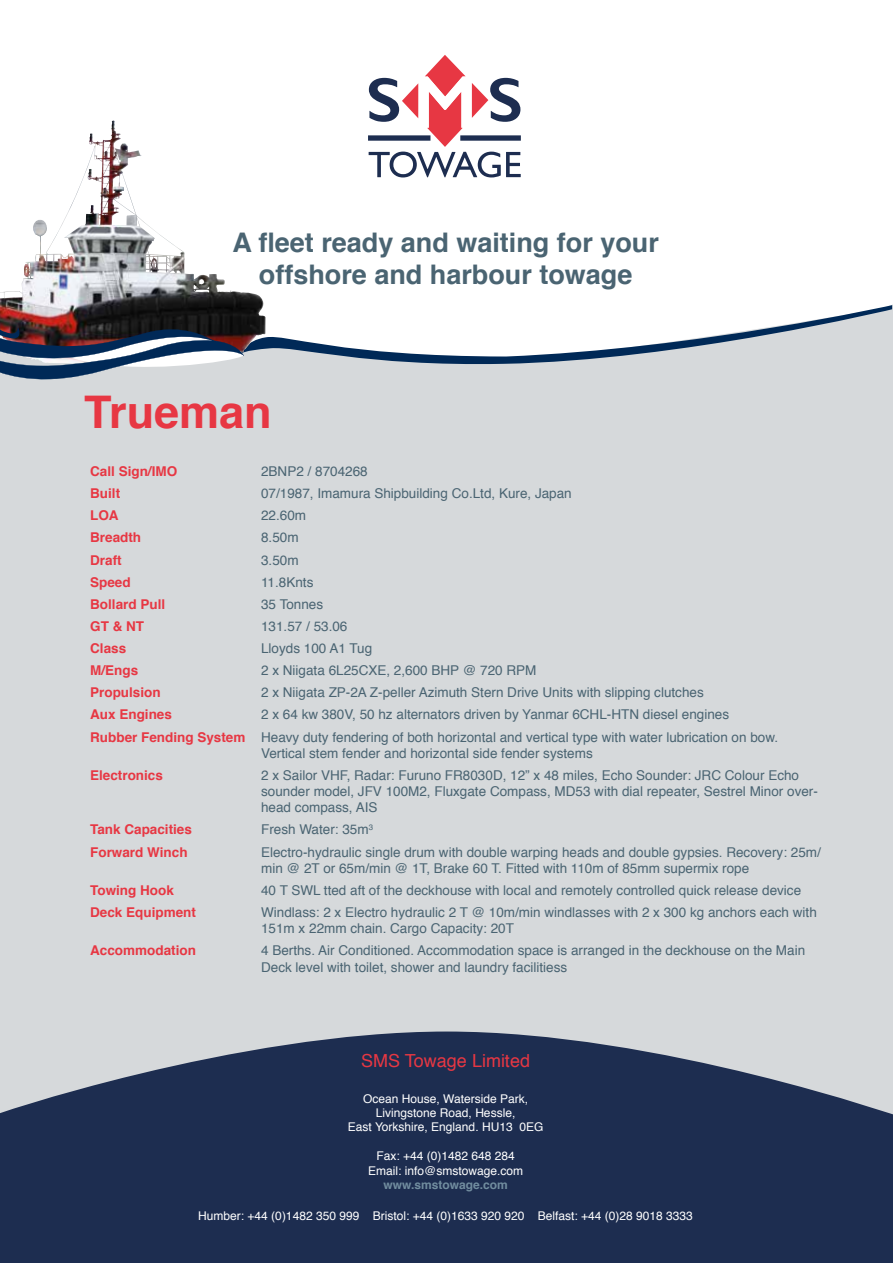
<style>
.page{position:relative;width:893px;height:1263px;background:#fff}
.page>*{position:absolute;margin:0;border:0;box-sizing:border-box;transform-origin:0 0}
.t1{font:700 45px "Helvetica";color:#e73743}
.t2{font:700 27px/32.4px "Helvetica";color:#4a6472;text-align:center}
.t3{font:18px "Helvetica";color:#e73743}
.t4{font:13.5px/16.2px "Helvetica";color:#4a6472}
.t5{font:700 13.5px "Helvetica";color:#e73743}
.t6{font:12px/14.4px "Helvetica";color:#fff;text-align:center}
.t7{font:700 12px "Helvetica";color:#718d9f}
.s1{font-weight:700;color:#e73743}
</style>
<div class="page">
<div style="left:0;top:299px;width:893px;height:732px;background:#d6d9db"></div>
<svg style="left:369px;top:55px;width:152px;height:122px"></svg>
<svg style="left:0;top:1031px;width:893px;height:232px;background:#354362"></svg>
<img style="left:0;top:121px;width:113px;height:184px">
<svg style="left:0;top:305px;width:892px;height:80px"></svg>
<h2 class="t2" style="left:232px;top:226px;width:428px">A fleet ready and waiting for your offshore and harbour towage</h2>
<h1 class="t1" style="left:84px;top:376px;width:189px">Trueman</h1>
<p class="t5" style="left:90px;top:460px;width:89px">Call Sign/IMO</p>
<p class="t4" style="left:261px;top:464px;width:108px">2BNP2 / 8704268</p>
<p class="t5" style="left:90px;top:482px;width:31px">Built</p>
<p class="t4" style="left:261px;top:486px;width:312px">07/1987, Imamura Shipbuilding Co.Ltd, Kure, Japan</p>
<p class="t5" style="left:90px;top:505px;width:30px">LOA</p>
<p class="t4" style="left:261px;top:508px;width:47px">22.60m</p>
<p class="t5" style="left:90px;top:527px;width:53px">Breadth</p>
<p class="t4" style="left:261px;top:530px;width:39px">8.50m</p>
<p class="t5" style="left:90px;top:549px;width:33px">Draft</p>
<p class="t4" style="left:261px;top:552px;width:39px">3.50m</p>
<p class="t5" style="left:90px;top:571px;width:42px">Speed</p>
<p class="t4" style="left:261px;top:574px;width:54px">11.8Knts</p>
<p class="t5" style="left:90px;top:593px;width:77px">Bollard Pull</p>
<p class="t4" style="left:261px;top:596px;width:64px">35 Tonnes</p>
<p class="t5" style="left:90px;top:615px;width:56px">GT &amp; NT</p>
<p class="t4" style="left:261px;top:618px;width:88px">131.57 / 53.06</p>
<p class="t5" style="left:90px;top:637px;width:38px">Class</p>
<p class="t4" style="left:261px;top:641px;width:113px">Lloyds 100 A1 Tug</p>
<p class="t5" style="left:90px;top:659px;width:50px">M/Engs</p>
<p class="t4" style="left:261px;top:663px;width:277px">2 x Niigata 6L25CXE, 2,600 BHP @ 720 RPM</p>
<p class="t5" style="left:90px;top:682px;width:72px">Propulsion</p>
<p class="t4" style="left:261px;top:685px;width:444px">2 x Niigata ZP-2A Z-peller Azimuth Stern Drive Units with slipping clutches</p>
<p class="t5" style="left:90px;top:704px;width:83px">Aux Engines</p>
<p class="t4" style="left:90px;top:704px;width:689px;line-height:22.2px;text-indent:171px">2 x 64 kw 380V, 50 hz alternators driven by Yanmar 6CHL-HTN diesel engines<br><span class="s1">Rubber Fending System</span> Heavy duty fendering of both horizontal and vertical type with water lubrication on bow.</p>
<p class="t4" style="left:261px;top:745px;width:333px">Vertical stem fender and horizontal side fender systems</p>
<p class="t5" style="left:90px;top:764px;width:74px">Electronics</p>
<p class="t4" style="left:261px;top:767px;width:558px">2 x Sailor VHF, Radar: Furuno FR8030D, 12” x 48 miles, Echo Sounder: JRC Colour Echo sounder model, JFV 100M2, Fluxgate Compass, MD53 with dial repeater, Sestrel Minor over&shy;head compass, AIS</p>
<p class="t5" style="left:90px;top:819px;width:103px">Tank Capacities</p>
<p class="t4" style="left:261px;top:822px;width:113px">Fresh Water: 35m<sup>3</sup></p>
<p class="t5" style="left:90px;top:841px;width:99px">Forward Winch</p>
<p class="t4" style="left:261px;top:844px;width:561px">Electro-hydraulic single drum with double warping heads and double gypsies. Recovery: 25m/ min @ 2T or 65m/min @ 1T, Brake 60 T. Fitted with 110m of 85mm supermix rope</p>
<p class="t5" style="left:90px;top:879px;width:85px">Towing Hook</p>
<p class="t4" style="left:261px;top:882px;width:542px">40 T SWL tted aft of the deckhouse with local and remotely controlled quick release device</p>
<p class="t5" style="left:90px;top:901px;width:107px">Deck Equipment</p>
<p class="t4" style="left:261px;top:905px;width:557px">Windlass: 2 x Electro hydraulic 2 T @ 10m/min windlasses with 2 x 300 kg anchors each with<br>151m x 22mm chain. Cargo Capacity: 20T</p>
<p class="t5" style="left:90px;top:940px;width:107px">Accommodation</p>
<p class="t4" style="left:261px;top:943px;width:546px">4 Berths. Air Conditioned. Accommodation space is arranged in the deckhouse on the Main<br>Deck level with toilet, shower and laundry facilitiess</p>
<h3 class="t3" style="left:361px;top:1046px;width:170px">SMS Towage Limited</h3>
<p class="t6" style="left:348px;top:1091px;width:197px">Ocean House, Waterside Park,<br>Livingstone Road, Hessle,<br>East Yorkshire, England. HU13 0EG</p>
<p class="t6" style="left:368px;top:1149px;width:156px">Fax: +44 (0)1482 648 284<br>Email: info@smstowage.com</p>
<p class="t7" style="left:383px;top:1175px;width:126px">www.smstowage.com</p>
<p class="t6" style="left:198px;top:1209px;width:496px">Humber: +44 (0)1482 350 999 Bristol: +44 (0)1633 920 920 Belfast: +44 (0)28 9018 3333</p>
</div>
